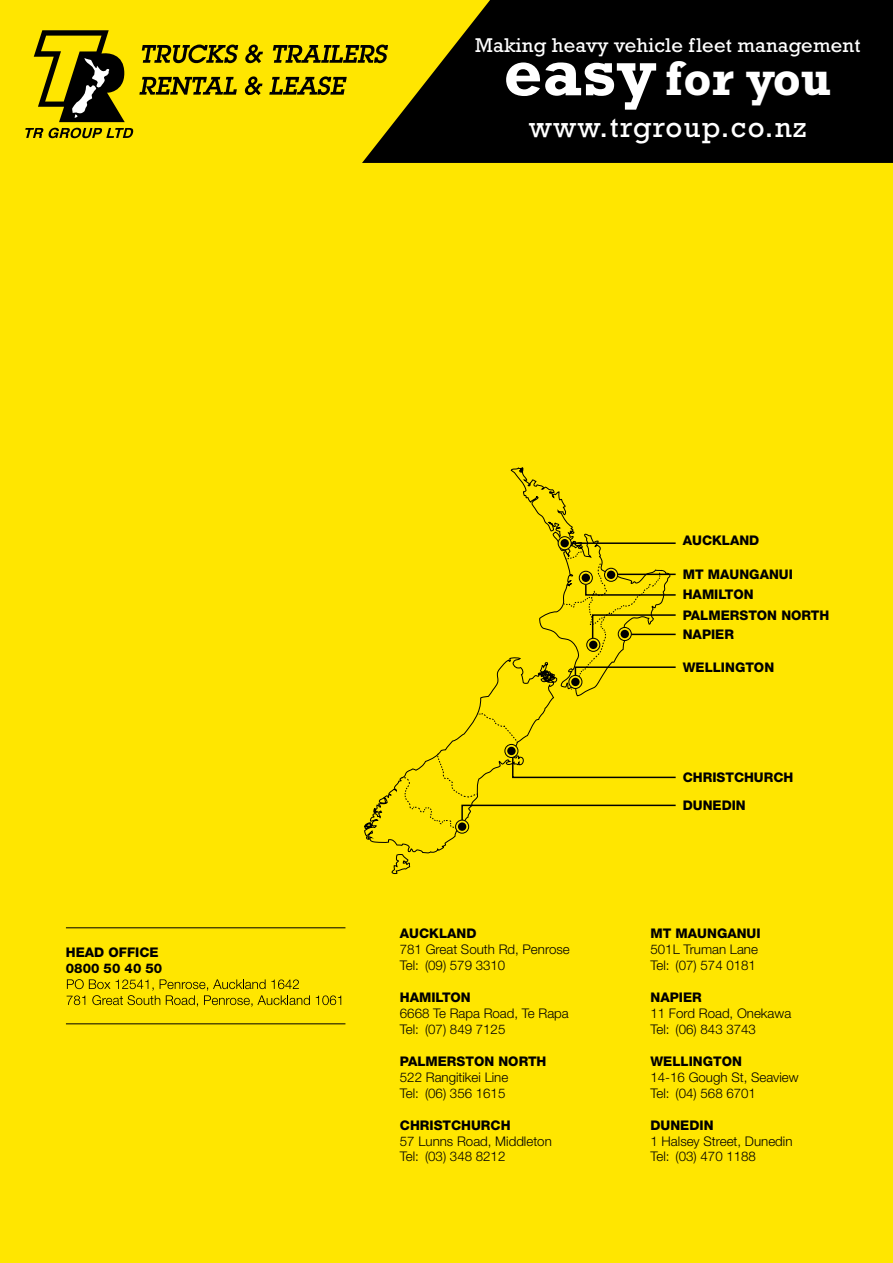
<style>
.page{position:relative;width:893px;height:1263px;background:#ffe600}
.page>*{position:absolute;margin:0;border:0;box-sizing:border-box;transform-origin:0 0}
.t1{font:700 49.2px "Rockwell";color:#fff}
.t2{font:700 48.45px "Rockwell";color:#fff}
.t3{font:29.55px "Rockwell";letter-spacing:.05em;color:#fff}
.t4{font:29.1px "Rockwell";letter-spacing:.05em;color:#fff}
.t5{font:20.25px "Rockwell";letter-spacing:.01em;color:#fff}
.t6{font:19.95px "Rockwell";letter-spacing:.01em;color:#fff}
.t7{font:300 13.35px/15.9px "Helvetica Neue";color:#000}
.t8{font:800 13.35px/28px "Helvetica Neue LT Std";color:#000}
.t9{font:800 13.35px/15.9px "Helvetica Neue";color:#000}
.s1{font-size:67.8px}
.s2{font-size:66.75px}
</style>
<div class="page">
<svg style="left:364px;top:467px;width:235px;height:407px"></svg>
<svg style="left:401px;top:753px;width:60px;height:79px"></svg>
<svg style="left:558px;top:537px;width:13px;height:13px"></svg>
<div style="left:558px;top:536px;width:13px;height:14px;border:1px solid #000;border-radius:50%"></div>
<div style="left:560px;top:539px;width:9px;height:8px;background:#000;border-radius:50%"></div>
<svg style="left:461px;top:542px;width:215px;height:290px"></svg>
<hr style="left:66px;top:1023px;width:279px;height:1px;background:#000">
<hr style="left:66px;top:927px;width:279px;height:1px;background:#000">
<svg style="left:456px;top:820px;width:13px;height:13px"></svg>
<div style="left:455px;top:820px;width:14px;height:13px;border:1px solid #000;border-radius:50%"></div>
<div style="left:458px;top:822px;width:8px;height:9px;background:#000;border-radius:50%"></div>
<svg style="left:67px;top:979px;width:243px;height:28px"></svg>
<svg style="left:316px;top:995px;width:25px;height:10px"></svg>
<svg style="left:25px;top:128px;width:108px;height:10px"></svg>
<svg style="left:142px;top:45px;width:96px;height:19px"></svg>
<svg style="left:273px;top:45px;width:89px;height:18px"></svg>
<svg style="left:269px;top:76px;width:78px;height:19px"></svg>
<svg style="left:245px;top:44px;width:18px;height:19px"></svg>
<svg style="left:139px;top:77px;width:98px;height:18px"></svg>
<svg style="left:245px;top:76px;width:17px;height:19px"></svg>
<svg style="left:34px;top:30px;width:91px;height:92px"></svg>
<svg style="left:362px;top:0;width:531px;height:163px;background:#1e1b00"></svg>
<p class="t9" style="left:66px;top:944px;width:98px">HEAD OFFICE<br>0800 50 40 50</p>
<h3 class="t5" style="left:475px;top:34px;width:387px">Making heavy vehicle fleet management</h3>
<h3 class="t6" style="left:468px;top:36px;width:381px">Making heavy vehicle fleet management</h3>
<h1 class="t1" style="left:504px;top:50px;width:330px"><span class="s1">easy</span> for you</h1>
<h2 class="t2" style="left:573px;top:52px;width:248px"><span class="s2">sy</span> for you</h2>
<h3 class="t3" style="left:529px;top:110px;width:279px">www.trgroup.co.nz</h3>
<h3 class="t4" style="left:521px;top:112px;width:274px">www.trgroup.co.nz</h3>
<p class="t8" style="left:683px;top:526px;width:78px">AUCKLAND</p>
<p class="t8" style="left:683px;top:560px;width:112px">MT MAUNGANUI</p>
<p class="t8" style="left:683px;top:583px;width:148px;line-height:21px">HAMILTON<br>PALMERSTON NORTH</p>
<p class="t8" style="left:683px;top:620px;width:53px">NAPIER</p>
<p class="t8" style="left:683px;top:653px;width:93px">WELLINGTON</p>
<p class="t8" style="left:400px;top:919px;width:78px">AUCKLAND</p>
<p class="t7" style="left:400px;top:940px;width:171px">781 Great South Rd, Penrose<br>Tel: (09) 579 3310</p>
<p class="t8" style="left:400px;top:983px;width:72px">HAMILTON</p>
<p class="t7" style="left:400px;top:1004px;width:170px">6668 Te Rapa Road, Te Rapa<br>Tel: (07) 849 7125</p>
<p class="t8" style="left:400px;top:1047px;width:148px">PALMERSTON NORTH</p>
<p class="t7" style="left:400px;top:1068px;width:110px">522 Rangitikei Line<br>Tel: (06) 356 1615</p>
<p class="t8" style="left:400px;top:1111px;width:112px">CHRISTCHURCH</p>
<p class="t7" style="left:400px;top:1132px;width:153px">57 Lunns Road, Middleton<br>Tel: (03) 348 8212</p>
<p class="t8" style="left:683px;top:764px;width:112px">CHRISTCHURCH<br>DUNEDIN</p>
<p class="t8" style="left:650px;top:919px;width:112px">MT MAUNGANUI</p>
<p class="t7" style="left:650px;top:940px;width:109px">501L Truman Lane<br>Tel: (07) 574 0181</p>
<p class="t8" style="left:650px;top:983px;width:53px">NAPIER</p>
<p class="t7" style="left:650px;top:1004px;width:142px">11 Ford Road, Onekawa<br>Tel: (06) 843 3743</p>
<p class="t8" style="left:650px;top:1047px;width:93px">WELLINGTON</p>
<p class="t7" style="left:650px;top:1068px;width:150px">14-16 Gough St, Seaview<br>Tel: (04) 568 6701</p>
<p class="t8" style="left:650px;top:1111px;width:65px">DUNEDIN</p>
<p class="t7" style="left:650px;top:1132px;width:143px">1 Halsey Street, Dunedin<br>Tel: (03) 470 1188</p>
</div>
